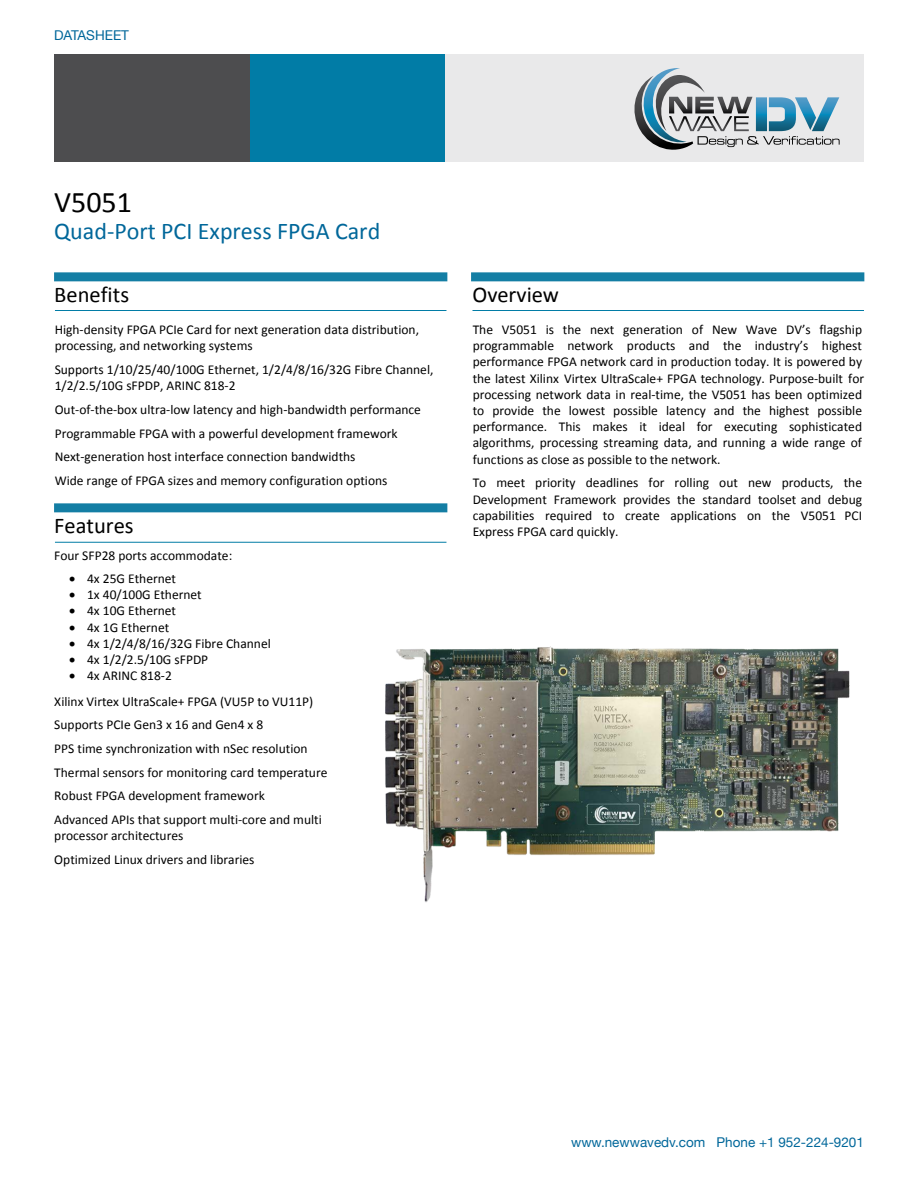
<style>
.page{position:relative;width:918px;height:1188px;background:#fff}
.page>*{position:absolute;margin:0;border:0;box-sizing:border-box;transform-origin:0 0}
.t1{font:30px "Calibri";color:#000}
.t2{font:24px "Calibri";color:#00679a}
.t3{font:22.5px "Calibri";color:#000}
.t4{font:13.5px/16.2px "Calibri";color:#000}
.t5{font:13.5px "Helvetica Neue";color:#00679a}
</style>
<div class="page">
<div style="left:54px;top:54px;width:196px;height:108px;background:#4d4d4f"></div>
<div style="left:250px;top:54px;width:196px;height:108px;background:#017ca6"></div>
<div style="left:446px;top:54px;width:418px;height:108px;background:#e9e9ea"></div>
<svg style="left:634px;top:68px;width:206px;height:82px"></svg>
<hr style="left:55px;top:310px;width:391px;height:1px;background:#017ca6">
<hr style="left:55px;top:542px;width:391px;height:1px;background:#017ca6">
<hr style="left:472px;top:310px;width:392px;height:1px;background:#017ca6">
<img style="left:385px;top:646px;width:465px;height:256px">
<div style="left:54px;top:272px;width:393px;height:9px;background:#147ea4"></div>
<div style="left:471px;top:272px;width:393px;height:9px;background:#147ea4"></div>
<div style="left:54px;top:503px;width:393px;height:9px;background:#147ea4"></div>
<p class="t5" style="left:54px;top:27px;width:77px">DATASHEET</p>
<h1 class="t1" style="left:54px;top:183px;width:79px">V5051</h1>
<h2 class="t2" style="left:54px;top:216px;width:328px">Quad-Port PCI Express FPGA Card</h2>
<h3 class="t3" style="left:54px;top:280px;width:76px">Benefits</h3>
<p class="t4" style="left:55px;top:322px;width:366px">High-density FPGA PCIe Card for next generation data distribution, processing, and networking systems</p>
<p class="t4" style="left:55px;top:361px;width:380px">Supports 1/10/25/40/100G Ethernet, 1/2/4/8/16/32G Fibre Channel,<br>1/2/2.5/10G sFPDP, ARINC 818-2</p>
<p class="t4" style="left:55px;top:398px;width:368px;line-height:23.7px">Out-of-the-box ultra-low latency and high-bandwidth performance Programmable FPGA with a powerful development framework Next-generation host interface connection bandwidths<br>Wide range of FPGA sizes and memory configuration options</p>
<h3 class="t3" style="left:54px;top:510px;width:81px">Features</h3>
<p class="t4" style="left:54px;top:547px;width:180px">Four SFP28 ports accommodate:</p>
<p class="t4" style="left:69px;top:570px;width:108px">• 4x 25G Ethernet</p>
<p class="t4" style="left:69px;top:587px;width:134px">• 1x 40/100G Ethernet</p>
<p class="t4" style="left:69px;top:603px;width:108px">• 4x 10G Ethernet</p>
<p class="t4" style="left:69px;top:619px;width:102px">• 4x 1G Ethernet</p>
<p class="t4" style="left:69px;top:635px;width:203px">• 4x 1/2/4/8/16/32G Fibre Channel</p>
<p class="t4" style="left:69px;top:651px;width:141px">• 4x 1/2/2.5/10G sFPDP</p>
<p class="t4" style="left:54px;top:663px;width:260px;line-height:25.3px;text-indent:15px">• 4x ARINC 818-2<br>Xilinx Virtex UltraScale+ FPGA (VU5P to VU11P)</p>
<p class="t4" style="left:54px;top:713px;width:275px;line-height:23.7px">Supports PCIe Gen3 x 16 and Gen4 x 8<br>PPS time synchronization with nSec resolution Thermal sensors for monitoring card temperature Robust FPGA development framework<br>Advanced APIs that support multi-core and multi</p>
<p class="t4" style="left:54px;top:824px;width:202px;line-height:23.7px">processor architectures<br>Optimized Linux drivers and libraries</p>
<h3 class="t3" style="left:472px;top:280px;width:88px">Overview</h3>
<p class="t4" style="left:473px;top:322px;width:393px">The V5051 is the next generation of New Wave DV’s flagship programmable network products and the industry’s highest performance FPGA network card in production today. It is powered by the latest Xilinx Virtex UltraScale+ FPGA technology. Purpose-built for processing network data in real-time, the V5051 has been optimized to provide the lowest possible latency and the highest possible performance. This makes it ideal for executing sophisticated algorithms, processing streaming data, and running a wide range of functions as close as possible to the network.</p>
<p class="t4" style="left:473px;top:475px;width:391px;text-align:justify">To meet priority deadlines for rolling out new products, the Development Framework provides the standard toolset and debug capabilities required to create applications on the V5051 PCI Express FPGA card quickly.</p>
<p class="t5" style="left:571px;top:1134px;width:294px">www.newwavedv.com Phone +1 952-224-9201</p>
</div>
